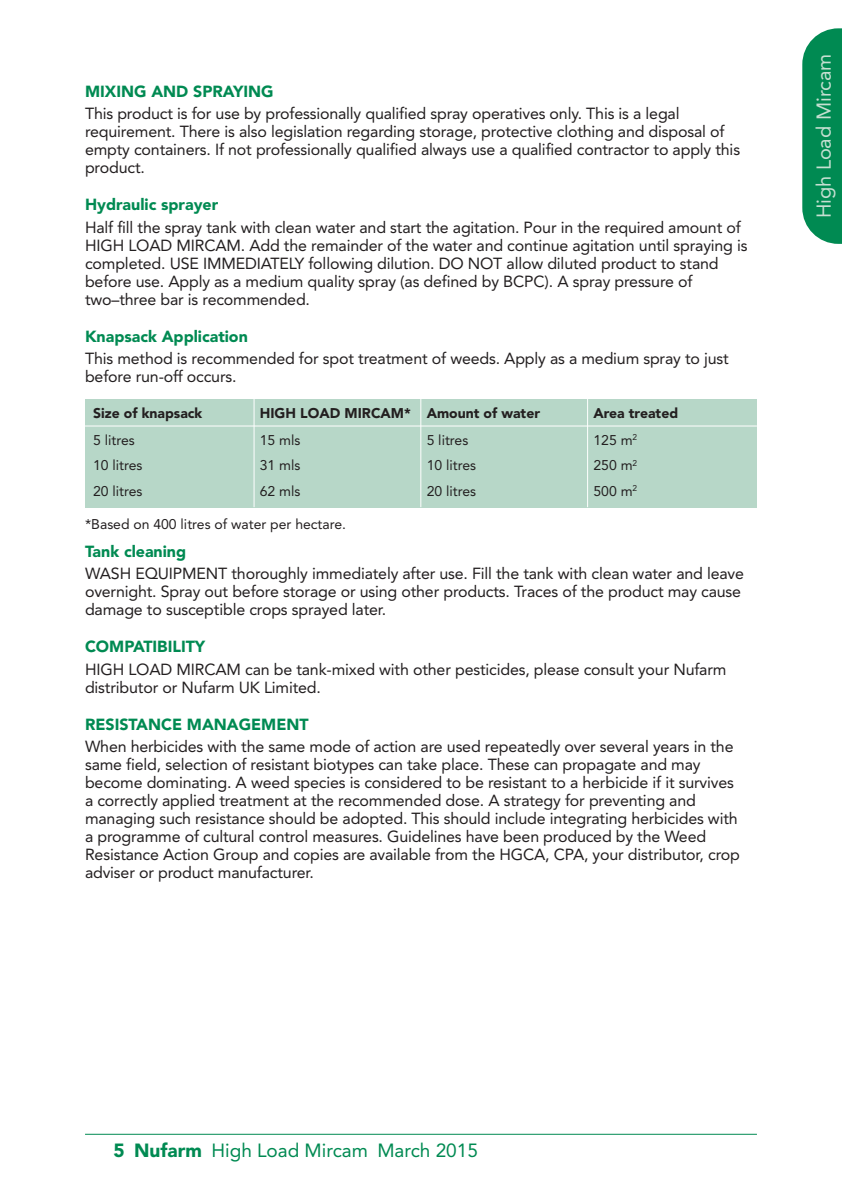
<style>
.page{position:relative;width:842px;height:1191px;background:#fff}
.page>*{position:absolute;margin:0;border:0;box-sizing:border-box;transform-origin:0 0}
.t1{font:20px "Avenir";color:#c5dfd1}
.t2{font:19px "Avenir";color:#008a52}
.t3{font:16px/18px "Avenir";letter-spacing:-.01em;color:#231f20}
.t4{font:900 16px "Avenir";color:#008a52}
.t5{font:14px/25.6px "Avenir";color:#231f20}
.t6{font:900 14px/27px "Avenir";color:#231f20}
.s1{font-weight:400}
.s2{font-weight:900}
</style>
<div class="page">
<svg style="left:802px;top:28px;width:40px;height:216px;background:#159360"></svg>
<hr style="left:85px;top:1133px;width:672px;height:1px;background:#008a52">
<div style="left:85px;top:399px;width:672px;height:108px;background:#b7d7c8"></div>
<hr style="left:85px;top:426px;width:672px;height:1px;background:#fff">
<hr style="left:254px;top:399px;width:1px;height:108px;background:#fff">
<hr style="left:420px;top:399px;width:1px;height:108px;background:#fff">
<hr style="left:587px;top:399px;width:1px;height:108px;background:#fff">
<p class="t4" style="left:85px;top:85px;width:190px">MIXING AND SPRAYING</p>
<p class="t3" style="left:85px;top:106px;width:657px">This product is for use by professionally qualified spray operatives only. This is a legal requirement. There is also legislation regarding storage, protective clothing and disposal of empty containers. If not professionally qualified always use a qualified contractor to apply this product.</p>
<p class="t4" style="left:85px;top:198px;width:135px">Hydraulic sprayer</p>
<p class="t3" style="left:85px;top:219px;width:664px">Half fill the spray tank with clean water and start the agitation. Pour in the required amount of HIGH LOAD MIRCAM. Add the remainder of the water and continue agitation until spraying is completed. USE IMMEDIATELY following dilution. DO NOT allow diluted product to stand before use. Apply as a medium quality spray (as defined by BCPC). A spray pressure of two–three bar is recommended.</p>
<p class="t4" style="left:85px;top:330px;width:164px">Knapsack Application</p>
<p class="t3" style="left:85px;top:351px;width:645px">This method is recommended for spot treatment of weeds. Apply as a medium spray to just before run-off occurs.</p>
<p class="t6" style="left:93px;top:400px;width:111px">Size of knapsack</p>
<p class="t5" style="left:93px;top:428px;width:51px">5 litres<br>10 litres<br>20 litres</p>
<p class="t6" style="left:260px;top:400px;width:153px">HIGH LOAD MIRCAM*</p>
<p class="t5" style="left:260px;top:428px;width:42px;text-align:justify">15 mls 31 mls 62 mls</p>
<p class="t6" style="left:427px;top:400px;width:115px">Amount of water</p>
<p class="t5" style="left:427px;top:428px;width:51px">5 litres<br>10 litres<br>20 litres</p>
<p class="t6" style="left:593px;top:400px;width:86px">Area treated<br><span class="s1">125 m</span><sup>2</sup></p>
<p class="t5" style="left:593px;top:454px;width:45px">250 m<sup>2<br></sup>500 m<sup>2</sup></p>
<p class="t5" style="left:85px;top:512px;width:263px">*Based on 400 litres of water per hectare.</p>
<p class="t4" style="left:85px;top:545px;width:103px">Tank cleaning</p>
<p class="t3" style="left:85px;top:566px;width:660px">WASH EQUIPMENT thoroughly immediately after use. Fill the tank with clean water and leave overnight. Spray out before storage or using other products. Traces of the product may cause damage to susceptible crops sprayed later.</p>
<p class="t4" style="left:85px;top:640px;width:122px">COMPATIBILITY</p>
<p class="t3" style="left:85px;top:661px;width:643px">HIGH LOAD MIRCAM can be tank-mixed with other pesticides, please consult your Nufarm distributor or Nufarm UK Limited.</p>
<p class="t4" style="left:85px;top:717px;width:225px">RESISTANCE MANAGEMENT</p>
<p class="t3" style="left:85px;top:738px;width:656px">When herbicides with the same mode of action are used repeatedly over several years in the same field, selection of resistant biotypes can take place. These can propagate and may become dominating. A weed species is considered to be resistant to a herbicide if it survives a correctly applied treatment at the recommended dose. A strategy for preventing and managing such resistance should be adopted. This should include integrating herbicides with a programme of cultural control measures. Guidelines have been produced by the Weed Resistance Action Group and copies are available from the HGCA, CPA, your distributor, crop adviser or product manufacturer.</p>
<p class="t1" style="left:816px;top:218px;width:166px;rotate:-90deg">High Load Mircam</p>
<p class="t2" style="left:113px;top:1142px;width:366px"><span class="s2">5 Nufarm</span> High Load Mircam March 2015</p>
</div>
